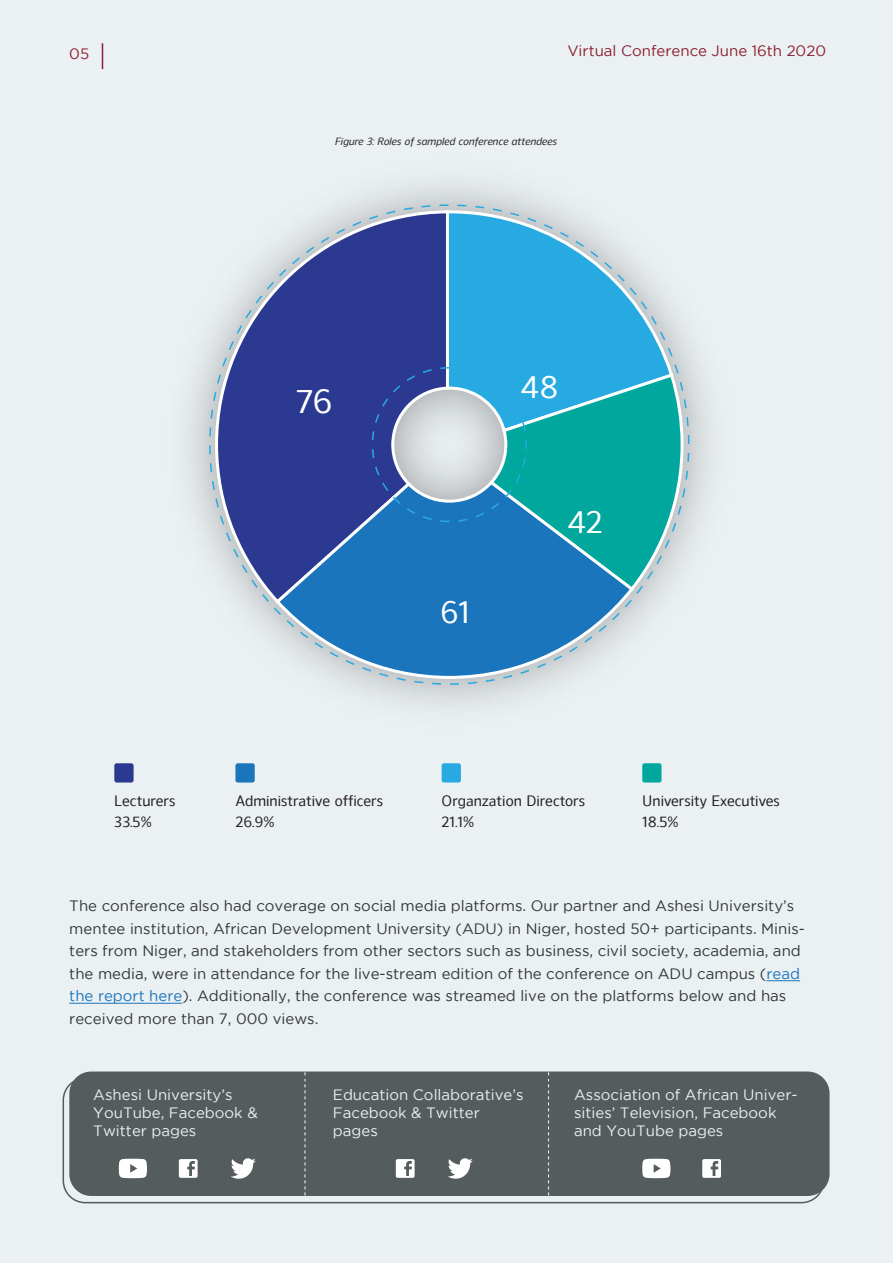
<style>
.page{position:relative;width:893px;height:1263px;background:#ebf0f2}
.page>*{position:absolute;margin:0;border:0;box-sizing:border-box;transform-origin:0 0}
.t1{font:500 34.2px "Nu Order";color:#fff}
.t2{font:500 31.65px "Nu Order";color:#fff}
.t3{font:15px/22.5px "Gotham";color:#32363a}
.t4{font:15px/18px "Gotham";color:#ebf0f2}
.t5{font:500 15px "Nu Order";color:#231f20}
.t6{font:15px "Gotham";color:#8c1f32}
.t7{font:10.5px "Nu Order Regular 6";color:#231f20}
.s1{color:#1b75bc}
</style>
<div class="page">
<div style="left:69px;top:1071px;width:760px;height:125px;background:#545c5e;border-radius:22px"></div>
<hr style="left:766px;top:980px;width:34px;height:1px;background:#1b75bc">
<hr style="left:69px;top:1003px;width:113px;height:1px;background:#1b75bc">
<svg style="left:304px;top:1072px;width:2px;height:124px"></svg>
<svg style="left:548px;top:1072px;width:1px;height:124px"></svg>
<div style="left:114px;top:763px;width:20px;height:19px;background:#2b3990;border-radius:2px"></div>
<div style="left:235px;top:763px;width:20px;height:19px;background:#1b75bc;border-radius:2px"></div>
<div style="left:442px;top:763px;width:19px;height:19px;background:#27aae1;border-radius:2px"></div>
<div style="left:642px;top:763px;width:19px;height:19px;background:#00a79d;border-radius:2px"></div>
<svg style="left:208px;top:204px;width:482px;height:481px"></svg>
<svg style="left:371px;top:366px;width:314px;height:227px;background:#3e9eba"></svg>
<div style="left:63px;top:1077px;width:761px;height:126px;border:2px solid #545c5e;border-radius:22px"></div>
<svg style="left:102px;top:43px;width:1px;height:26px"></svg>
<svg style="left:179px;top:1159px;width:19px;height:19px"></svg>
<svg style="left:231px;top:1158px;width:25px;height:21px"></svg>
<svg style="left:396px;top:1159px;width:19px;height:19px"></svg>
<svg style="left:448px;top:1158px;width:25px;height:21px"></svg>
<svg style="left:119px;top:1159px;width:28px;height:19px"></svg>
<svg style="left:702px;top:1159px;width:19px;height:19px"></svg>
<svg style="left:642px;top:1159px;width:28px;height:19px"></svg>
<p class="t6" style="left:69px;top:45px;width:21px">05</p>
<p class="t6" style="left:567px;top:42px;width:260px">Virtual Conference June 16th 2020</p>
<p class="t7" style="left:334px;top:135px;width:224px">Figure 3: Roles of sampled conference attendees</p>
<h1 class="t1" style="left:296px;top:379px;width:38px">76</h1>
<h2 class="t2" style="left:440px;top:592px;width:31px">61</h2>
<h2 class="t2" style="left:520px;top:367px;width:40px">48</h2>
<h2 class="t2" style="left:567px;top:502px;width:37px">42</h2>
<p class="t5" style="left:114px;top:791px;width:63px">Lecturers</p>
<p class="t5" style="left:235px;top:791px;width:149px">Administrative officers</p>
<p class="t5" style="left:442px;top:791px;width:145px">Organzation Directors</p>
<p class="t5" style="left:642px;top:791px;width:139px">University Executives</p>
<p class="t5" style="left:114px;top:812px;width:39px">33.5%</p>
<p class="t5" style="left:235px;top:812px;width:41px">26.9%</p>
<p class="t5" style="left:442px;top:812px;width:34px">21.1%</p>
<p class="t5" style="left:642px;top:812px;width:38px">18.5%</p>
<p class="t3" style="left:69px;top:894px;width:737px">The conference also had coverage on social media platforms. Our partner and Ashesi University’s mentee institution, African Development University (ADU) in Niger, hosted 50+ participants. Minis&shy;ters from Niger, and stakeholders from other sectors such as business, civil society, academia, and the media, were in attendance for the live-stream edition of the conference on ADU campus (<span class="s1">read the report here</span>). Additionally, the conference was streamed live on the platforms below and has received more than 7, 000 views.</p>
<p class="t4" style="left:93px;top:1085px;width:166px">Ashesi University’s<br>YouTube, Facebook &amp;<br>Twitter pages</p>
<p class="t4" style="left:333px;top:1085px;width:192px">Education Collaborative’s<br>Facebook &amp; Twitter pages</p>
<p class="t4" style="left:574px;top:1085px;width:225px">Association of African Univer&shy;sities’ Television, Facebook and YouTube pages</p>
</div>
